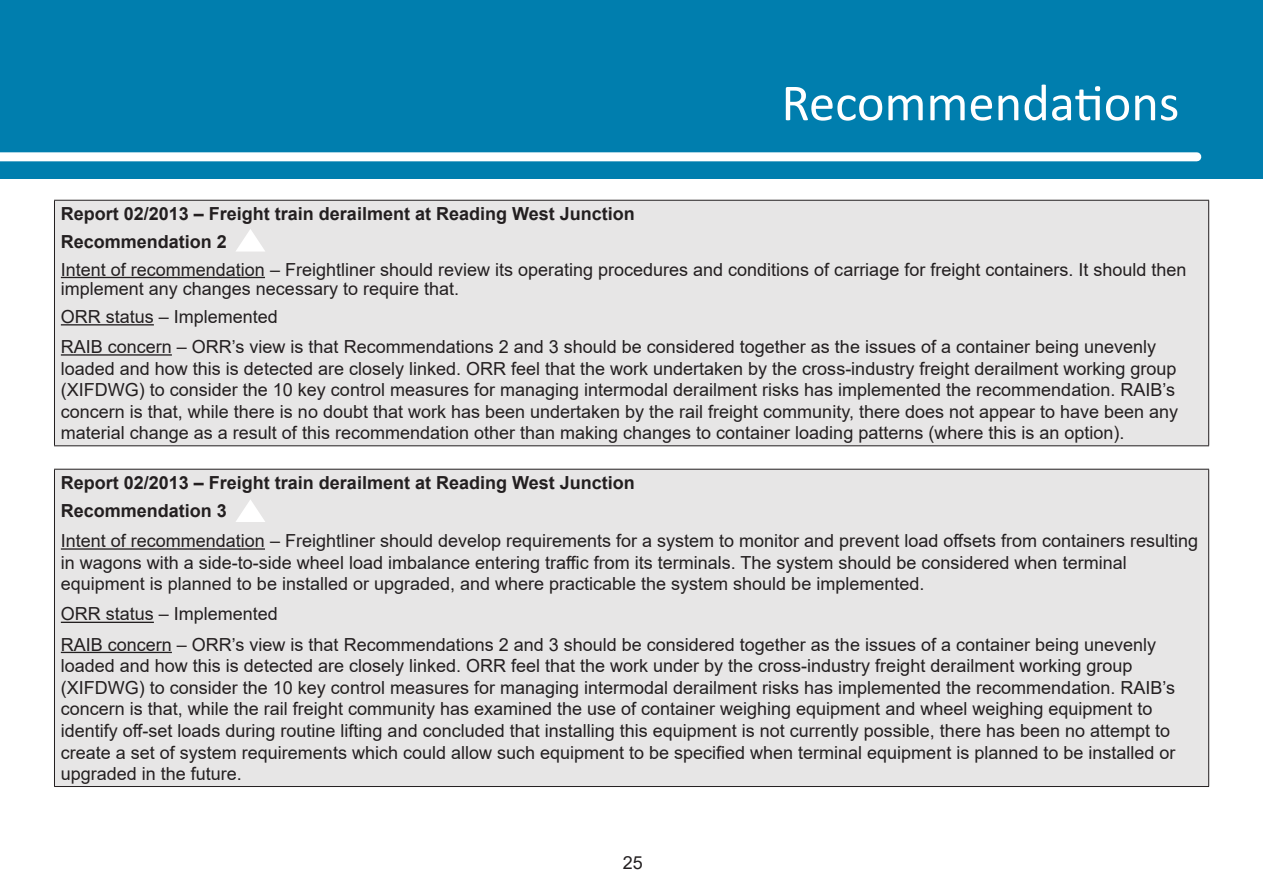
<style>
.page{position:relative;width:1263px;height:893px;background:#fff}
.page>*{position:absolute;margin:0;border:0;box-sizing:border-box;transform-origin:0 0}
.t1{font:52.5px "Calibri";color:#fff}
.paragraph{font:18px/21.6px "Arial";color:#231f20}
.t2{font:700 18px "Arial";color:#231f20}
</style>
<div class="page">
<div style="left:0;top:0;width:1263px;height:179px;background:#007eae"></div>
<div style="left:54px;top:200px;width:1155px;height:246px;background:#e7e6e6"></div>
<hr style="left:54px;top:201px;width:1px;height:244px;background:#231f20">
<hr style="left:1208px;top:201px;width:1px;height:244px;background:#231f20">
<hr style="left:54px;top:200px;width:1155px;height:1px;background:#231f20">
<hr style="left:54px;top:445px;width:1155px;height:1px;background:#231f20">
<hr style="left:61px;top:277px;width:204px;height:1px;background:#231f20">
<hr style="left:61px;top:324px;width:93px;height:1px;background:#231f20">
<hr style="left:61px;top:354px;width:111px;height:2px;background:#231f20">
<svg style="left:236px;top:229px;width:29px;height:23px"></svg>
<div style="left:0;top:152px;width:1197px;height:9px;background:#fff"></div>
<div style="left:54px;top:469px;width:1155px;height:317px;background:#e7e6e6"></div>
<hr style="left:54px;top:470px;width:1px;height:316px;background:#231f20">
<hr style="left:1208px;top:470px;width:1px;height:316px;background:#231f20">
<hr style="left:54px;top:786px;width:1155px;height:1px;background:#231f20">
<hr style="left:54px;top:469px;width:1155px;height:1px;background:#231f20">
<hr style="left:61px;top:548px;width:204px;height:2px;background:#231f20">
<hr style="left:61px;top:622px;width:93px;height:1px;background:#231f20">
<hr style="left:61px;top:652px;width:111px;height:1px;background:#231f20">
<svg style="left:236px;top:500px;width:29px;height:22px"></svg>
<p class="t1" style="left:781px;top:66px;width:399px">Recommendations</p>
<p class="t2" style="left:61px;top:201px;width:575px">Report 02/2013 – Freight train derailment at Reading West Junction</p>
<p class="t2" style="left:61px;top:229px;width:168px">Recommendation 2</p>
<p class="paragraph" style="left:61px;top:259px;width:1127px;line-height:19.4px">Intent of recommendation – Freightliner should review its operating procedures and conditions of carriage for freight containers. It should then implement any changes necessary to require that.</p>
<p class="paragraph" style="left:61px;top:306px;width:219px">ORR status – Implemented</p>
<p class="paragraph" style="left:61px;top:336px;width:1119px">RAIB concern – ORR’s view is that Recommendations 2 and 3 should be considered together as the issues of a container being unevenly loaded and how this is detected are closely linked. ORR feel that the work undertaken by the cross-industry freight derailment working group (XIFDWG) to consider the 10 key control measures for managing intermodal derailment risks has implemented the recommendation. RAIB’s concern is that, while there is no doubt that work has been undertaken by the rail freight community, there does not appear to have been any material change as a result of this recommendation other than making changes to container loading patterns (where this is an option).</p>
<p class="t2" style="left:61px;top:470px;width:575px">Report 02/2013 – Freight train derailment at Reading West Junction</p>
<p class="t2" style="left:61px;top:498px;width:168px">Recommendation 3</p>
<p class="paragraph" style="left:61px;top:530px;width:1139px">Intent of recommendation – Freightliner should develop requirements for a system to monitor and prevent load offsets from containers resulting in wagons with a side-to-side wheel load imbalance entering traffic from its terminals. The system should be considered when terminal equipment is planned to be installed or upgraded, and where practicable the system should be implemented.</p>
<p class="paragraph" style="left:61px;top:603px;width:219px">ORR status – Implemented</p>
<p class="paragraph" style="left:61px;top:633px;width:1116px">RAIB concern – ORR’s view is that Recommendations 2 and 3 should be considered together as the issues of a container being unevenly loaded and how this is detected are closely linked. ORR feel that the work under by the cross-industry freight derailment working group (XIFDWG) to consider the 10 key control measures for managing intermodal derailment risks has implemented the recommendation. RAIB’s concern is that, while the rail freight community has examined the use of container weighing equipment and wheel weighing equipment to identify off-set loads during routine lifting and concluded that installing this equipment is not currently possible, there has been no attempt to create a set of system requirements which could allow such equipment to be specified when terminal equipment is planned to be installed or upgraded in the future.</p>
<p class="paragraph" style="left:623px;top:852px;width:22px">25</p>
</div>
